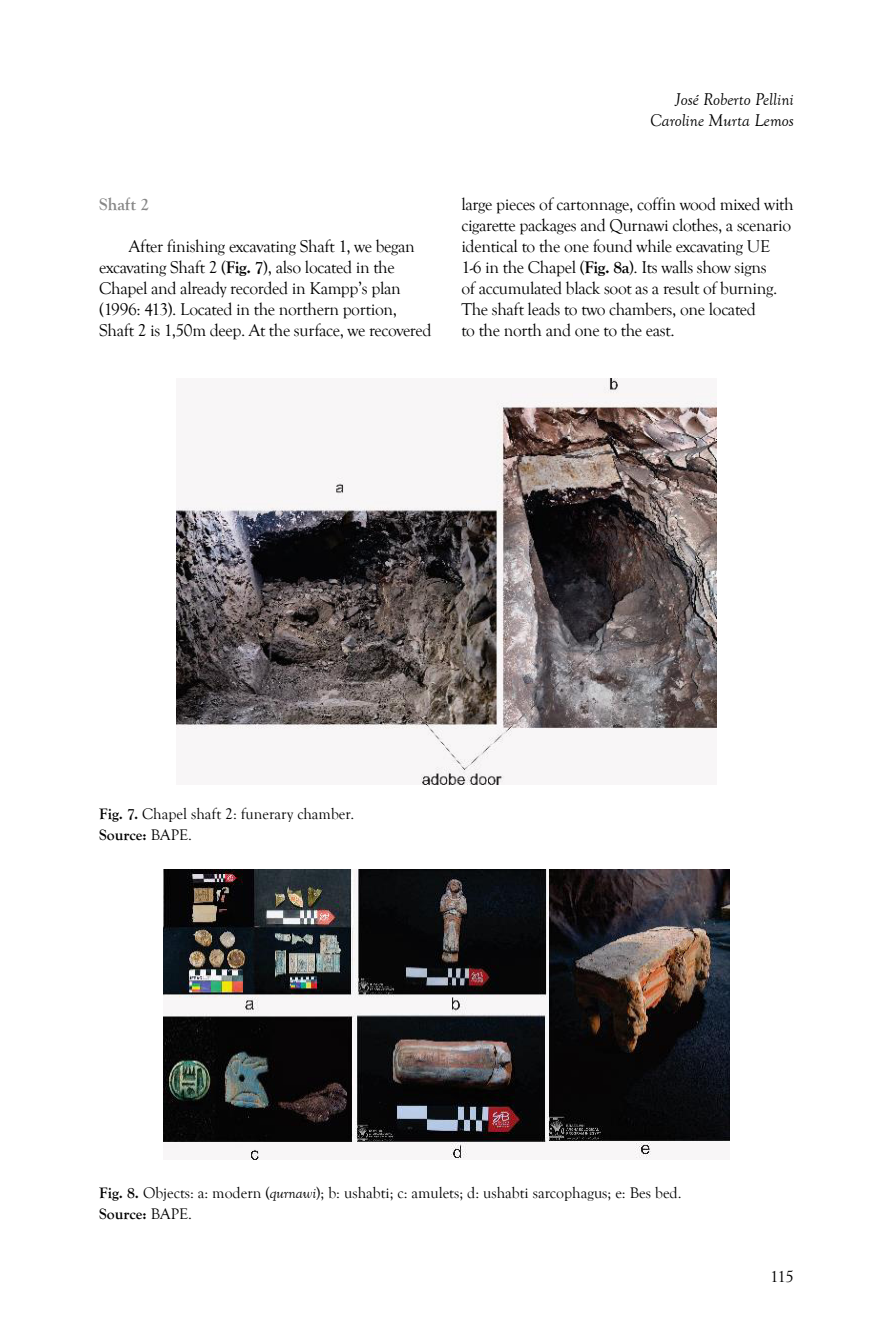
<style>
.page{position:relative;width:893px;height:1340px;background:#fff}
.page>*{position:absolute;margin:0;border:0;box-sizing:border-box;transform-origin:0 0}
.t1{font:17.5px/21px "Goudy Old Style T";letter-spacing:-.02em;color:#000}
.t2{font:italic 17.5px/21px "Goudy Old Style T";color:#000;text-align:right}
.t3{font:700 17.5px "Goudy Old Style T";color:#878787}
.t4{font:16.62px "Goudy Old Style T";color:#000}
.t5{font:15.75px/21px "Goudy Old Style T";color:#000}
.s1{font-weight:700}
.s2{font-style:italic}
</style>
<div class="page">
<img style="left:177px;top:378px;width:539px;height:406px">
<img style="left:163px;top:869px;width:567px;height:290px">
<p class="t3" style="left:99px;top:194px;width:52px">Shaft 2</p>
<p class="t1" style="left:99px;top:236px;width:334px;text-indent:30px">After finishing excavating Shaft 1, we began excavating Shaft 2 (<span class="s1">Fig. 7</span>), also located in the Chapel and already recorded in Kampp’s plan (1996: 413). Located in the northern portion, Shaft 2 is 1,50m deep. At the surface, we recovered</p>
<p class="t2" style="left:650px;top:89px;width:145px">José Roberto Pellini<br>Caroline Murta Lemos</p>
<p class="t1" style="left:461px;top:194px;width:334px">large pieces of cartonnage, coffin wood mixed with cigarette packages and Qurnawi clothes, a scenario identical to the one found while excavating UE 1-6 in the Chapel (<span class="s1">Fig. 8a</span>). Its walls show signs<br>of accumulated black soot as a result of burning.<br>The shaft leads to two chambers, one located<br>to the north and one to the east.</p>
<p class="t5" style="left:99px;top:804px;width:257px"><span class="s1">Fig. 7.</span> Chapel shaft 2: funerary chamber.<br><span class="s1">Source:</span> BAPE.</p>
<p class="t5" style="left:99px;top:1182px;width:584px"><span class="s1">Fig. 8.</span> Objects: a: modern (<span class="s2">qurnawi</span>); b: ushabti; c: amulets; d: ushabti sarcophagus; e: Bes bed.<br><span class="s1">Source:</span> BAPE.</p>
<p class="t4" style="left:770px;top:1266px;width:25px">115</p>
</div>
